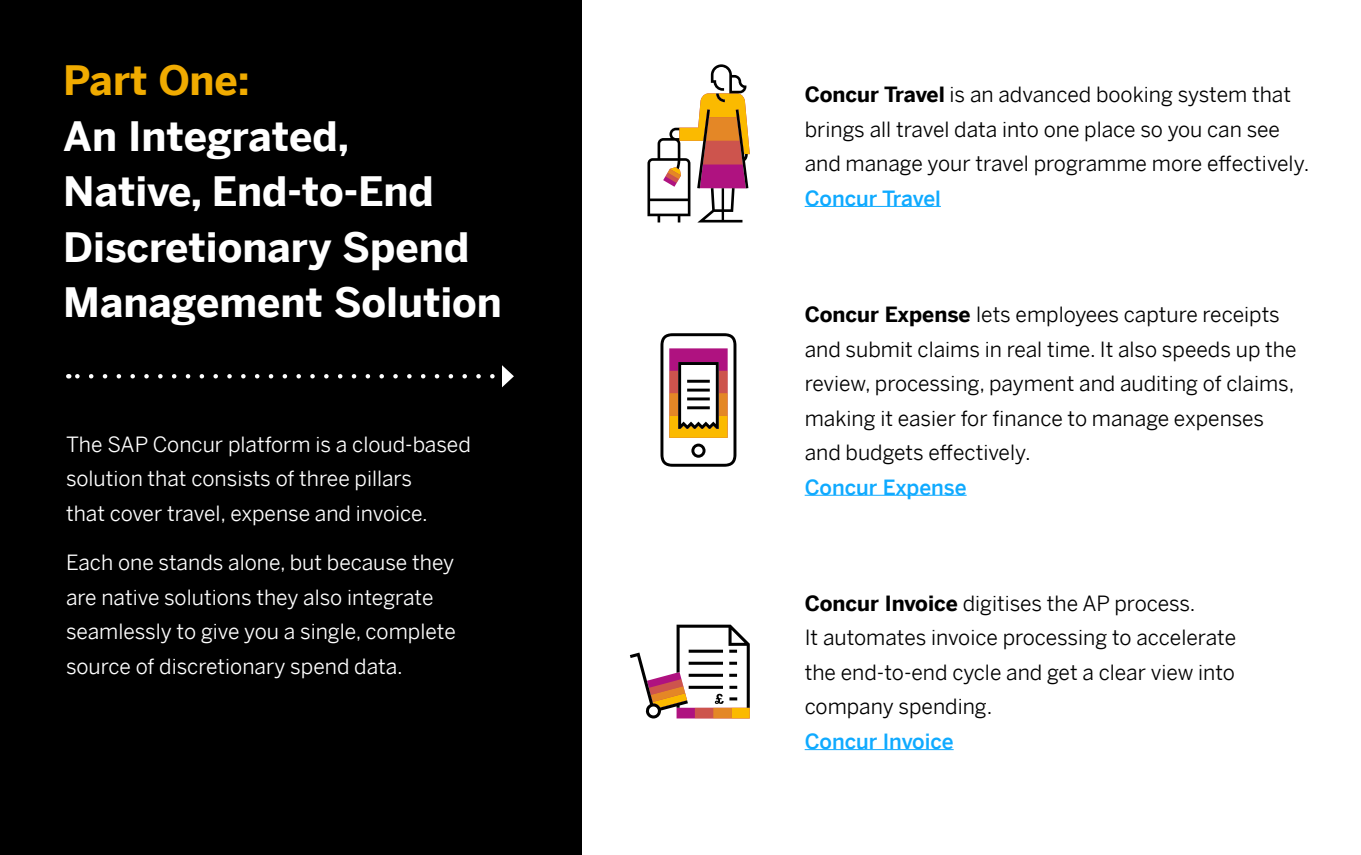
<style>
.page{position:relative;width:1361px;height:855px;background:#fff}
.page>*{position:absolute;margin:0;border:0;box-sizing:border-box;transform-origin:0 0}
.t1{font:700 40.5px/55.5px "Benton Sans";color:#fff}
.t2{font:700 40.5px "Benton Sans";color:#f0ab00}
.t3{font:21px/34.5px "Benton Sans";color:#000}
.t4{font:21px/34.5px "Benton Sans";color:#fff}
.t5{font:500 21px "Benton Sans";color:#0faaff}
.s1{font-weight:700}
</style>
<div class="page">
<div style="left:0;top:0;width:581px;height:855px;background:#000"></div>
<hr style="left:804px;top:206px;width:137px;height:1px;background:#0faaff">
<hr style="left:804px;top:495px;width:162px;height:1px;background:#0faaff">
<hr style="left:804px;top:749px;width:149px;height:1px;background:#0faaff">
<svg style="left:75px;top:374px;width:417px;height:5px"></svg>
<svg style="left:502px;top:365px;width:12px;height:22px"></svg>
<svg style="left:660px;top:333px;width:76px;height:134px"></svg>
<svg style="left:647px;top:64px;width:103px;height:159px"></svg>
<svg style="left:630px;top:625px;width:120px;height:94px"></svg>
<h1 class="t2" style="left:63px;top:45px;width:188px">Part One:</h1>
<h1 class="t1" style="left:63px;top:104px;width:440px">An Integrated,<br>Native, End-to-End<br>Discretionary Spend<br>Management Solution</h1>
<p class="t4" style="left:66px;top:424px;width:406px">The SAP Concur platform is a cloud-based solution that consists of three pillars<br>that cover travel, expense and invoice.</p>
<p class="t4" style="left:66px;top:543px;width:391px">Each one stands alone, but because they are native solutions they also integrate seamlessly to give you a single, complete source of discretionary spend data.</p>
<p class="t3" style="left:804px;top:75px;width:506px"><span class="s1">Concur Travel</span> is an advanced booking system that brings all travel data into one place so you can see and manage your travel programme more effectively.</p>
<p class="t5" style="left:804px;top:180px;width:138px">Concur Travel</p>
<p class="t3" style="left:804px;top:294px;width:493px"><span class="s1">Concur Expense</span> lets employees capture receipts and submit claims in real time. It also speeds up the review, processing, payment and auditing of claims, making it easier for finance to manage expenses and budgets effectively.</p>
<p class="t5" style="left:804px;top:469px;width:163px">Concur Expense</p>
<p class="t3" style="left:804px;top:583px;width:433px"><span class="s1">Concur Invoice</span> digitises the AP process.<br>It automates invoice processing to accelerate the end-to-end cycle and get a clear view into company spending.</p>
<p class="t5" style="left:804px;top:723px;width:150px">Concur Invoice</p>
</div>
